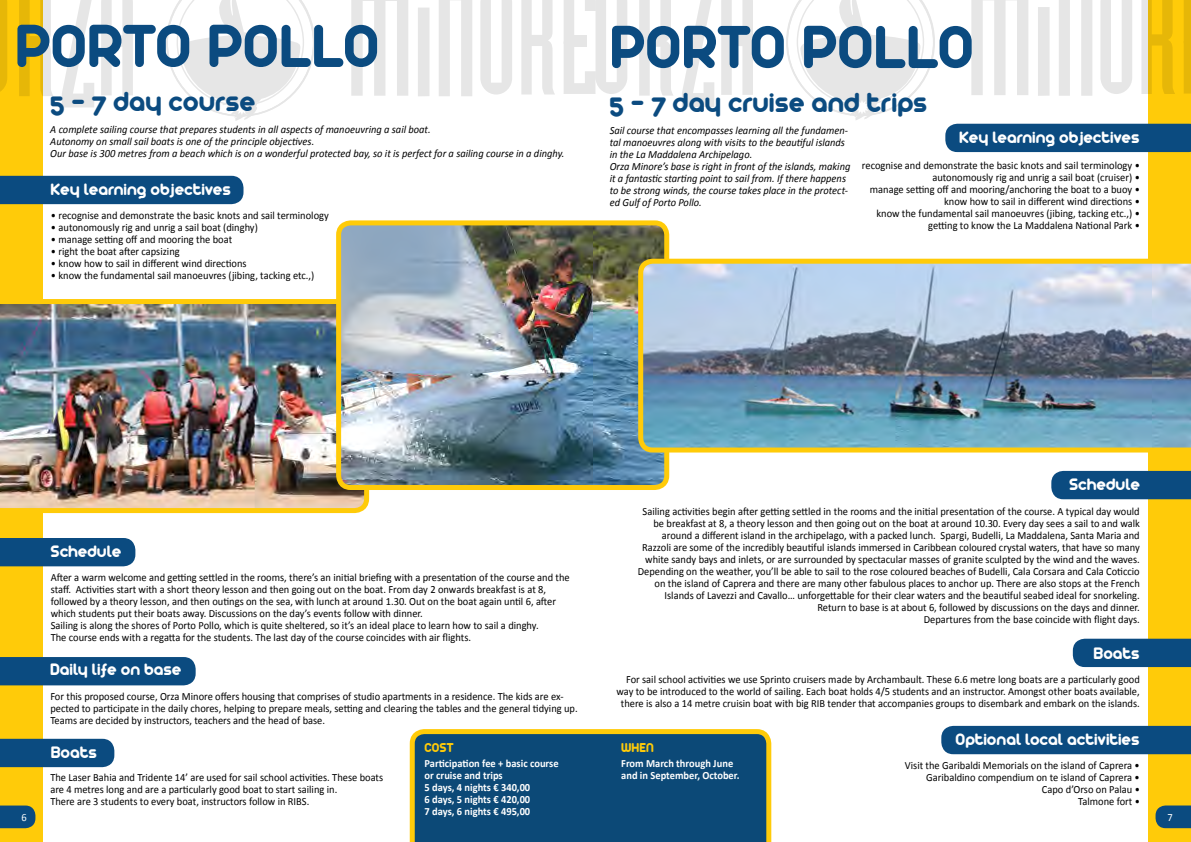
<style>
.page{position:relative;width:1191px;height:842px;background:#fff}
.page>*{position:absolute;margin:0;border:0;box-sizing:border-box;transform-origin:0 0}
.t1{font:66px "Arista 2.0";color:#0b4b80}
.t2{font:30px "Arista 2.0";color:#0b4b80}
.t3{font:18px "Arista 2.0";color:#fff}
.t4{font:14px "Arista 2.0";color:#ffcb09}
.t5{font:11px/12px "Calibri";color:#000;text-align:right;scale:.95 1}
.t6{font:italic 11px/12px "Calibri";color:#000;scale:.95 1}
.t7{font:700 11px/12px "Calibri";color:#fff;scale:.95 1}
.t8{font:11px "Calibri";color:#fff;scale:.95 1}
</style>
<div class="page">
<div style="left:0;top:0;width:43px;height:842px;background:#ffcb09"></div>
<svg style="left:0;top:805px;width:35px;height:23px"></svg>
<div style="left:1148px;top:0;width:43px;height:842px;background:#ffcb09"></div>
<svg style="left:1155px;top:805px;width:36px;height:23px"></svg>
<svg style="left:0;top:0;width:7px;height:92px"></svg>
<svg style="left:480px;top:0;width:32px;height:95px"></svg>
<svg style="left:19px;top:0;width:34px;height:96px"></svg>
<svg style="left:101px;top:0;width:32px;height:95px"></svg>
<svg style="left:62px;top:0;width:32px;height:107px"></svg>
<svg style="left:418px;top:7px;width:11px;height:89px"></svg>
<svg style="left:439px;top:0;width:33px;height:96px"></svg>
<svg style="left:351px;top:0;width:57px;height:96px"></svg>
<svg style="left:521px;top:0;width:34px;height:95px"></svg>
<svg style="left:166px;top:0;width:149px;height:121px"></svg>
<svg style="left:563px;top:0;width:64px;height:94px"></svg>
<svg style="left:1100px;top:0;width:32px;height:94px"></svg>
<svg style="left:639px;top:0;width:34px;height:96px"></svg>
<svg style="left:721px;top:0;width:32px;height:95px"></svg>
<svg style="left:682px;top:0;width:32px;height:107px"></svg>
<svg style="left:1038px;top:7px;width:11px;height:89px"></svg>
<svg style="left:1059px;top:0;width:33px;height:96px"></svg>
<svg style="left:1183px;top:0;width:8px;height:93px"></svg>
<svg style="left:971px;top:0;width:57px;height:95px"></svg>
<svg style="left:1141px;top:0;width:34px;height:94px"></svg>
<svg style="left:786px;top:0;width:149px;height:120px"></svg>
<div style="left:0;top:657px;width:196px;height:28px;background:#0b4b80"></div>
<div style="left:0;top:176px;width:243px;height:28px;background:#0b4b80"></div>
<div style="left:0;top:538px;width:135px;height:28px;background:#0b4b80"></div>
<div style="left:0;top:739px;width:114px;height:28px;background:#0b4b80"></div>
<div style="left:941px;top:726px;width:250px;height:28px;background:#0b4b80"></div>
<div style="left:945px;top:124px;width:246px;height:28px;background:#0b4b80"></div>
<div style="left:1051px;top:471px;width:140px;height:28px;background:#0b4b80"></div>
<div style="left:1072px;top:639px;width:119px;height:28px;background:#0b4b80"></div>
<img style="left:0;top:299px;width:369px;height:214px">
<img style="left:338px;top:226px;width:325px;height:261px">
<div style="left:336px;top:220px;width:333px;height:270px;border:5px solid #ffcb09;border-radius:12px"></div>
<img style="left:638px;top:259px;width:553px;height:193px">
<svg style="left:410px;top:729px;width:361px;height:113px;background:#1d526f"></svg>
<h1 class="t1" style="left:15px;top:6px;width:71px">Porto</h1>
<h1 class="t1" style="left:207px;top:6px;width:35px">pollo</h1>
<h2 class="t2" style="left:50px;top:83px;width:207px">5 - 7 day course</h2>
<p class="t6" style="left:50px;top:123px;width:543px">A complete sailing course that prepares students in all aspects of manoeuvring a sail boat.<br>Autonomy on small sail boats is one of the principle objectives.<br>Our base is 300 metres from a beach which is on a wonderful protected bay, so it is perfect for a sailing course in a dinghy.</p>
<h3 class="t3" style="left:50px;top:178px;width:182px">Key learning objectives</h3>
<p class="t5" style="left:51px;top:209px;width:294px">• recognise and demonstrate the basic knots and sail terminology</p>
<p class="t5" style="left:51px;top:221px;width:219px">• autonomously rig and unrig a sail boat (dinghy)</p>
<p class="t5" style="left:51px;top:233px;width:192px">• manage setting off and mooring the boat</p>
<p class="t5" style="left:51px;top:245px;width:137px">• right the boat after capsizing</p>
<p class="t5" style="left:51px;top:257px;width:207px">• know how to sail in different wind directions</p>
<p class="t5" style="left:51px;top:269px;width:279px">• know the fundamental sail manoeuvres (jibing, tacking etc.,)</p>
<h1 class="t1" style="left:609px;top:7px;width:71px">Porto</h1>
<h1 class="t1" style="left:801px;top:7px;width:35px">pollo</h1>
<h2 class="t2" style="left:609px;top:84px;width:319px">5 - 7 day cruise and trips</h2>
<p class="t6" style="left:609px;top:124px;width:255px">Sail course that encompasses learning all the fundamen&shy;tal manoeuvres along with visits to the beautiful islands in the La Maddalena Archipelago.<br>Orza Minore’s base is right in front of the islands, making it a fantastic starting point to sail from. If there happens to be strong winds, the course takes place in the protect&shy;ed Gulf of Porto Pollo.</p>
<h3 class="t3" style="left:959px;top:126px;width:182px">Key learning objectives</h3>
<p class="t5" style="left:862px;top:159px;width:294px">recognise and demonstrate the basic knots and sail terminology • autonomously rig and unrig a sail boat (cruiser) •<br>manage setting off and mooring/anchoring the boat to a buoy • know how to sail in different wind directions •<br>know the fundamental sail manoeuvres (jibing, tacking etc.,) • getting to know the La Maddalena National Park •</p>
<h3 class="t3" style="left:51px;top:541px;width:72px">Schedule</h3>
<p class="t5" style="left:51px;top:571px;width:548px;text-align:left">After a warm welcome and getting settled in the rooms, there’s an initial briefing with a presentation of the course and the staff. Activities start with a short theory lesson and then going out on the boat. From day 2 onwards breakfast is at 8, followed by a theory lesson, and then outings on the sea, with lunch at around 1.30. Out on the boat again until 6, after which students put their boats away. Discussions on the day’s events follow with dinner.<br>Sailing is along the shores of Porto Pollo, which is quite sheltered, so it’s an ideal place to learn how to sail a dinghy.<br>The course ends with a regatta for the students. The last day of the course coincides with air flights.</p>
<h3 class="t3" style="left:50px;top:659px;width:133px">Daily life on base</h3>
<p class="t5" style="left:50px;top:690px;width:556px;text-align:left">For this proposed course, Orza Minore offers housing that comprises of studio apartments in a residence. The kids are ex&shy;pected to participate in the daily chores, helping to prepare meals, setting and clearing the tables and the general tidying up.<br>Teams are decided by instructors, teachers and the head of base.</p>
<h3 class="t3" style="left:1069px;top:474px;width:72px">Schedule</h3>
<p class="t5" style="left:638px;top:506px;width:530px">Sailing activities begin after getting settled in the rooms and the initial presentation of the course. A typical day would be breakfast at 8, a theory lesson and then going out on the boat at around 10.30. Every day sees a sail to and walk around a different island in the archipelago, with a packed lunch. Spargi, Budelli, La Maddalena, Santa Maria and Razzoli are some of the incredibly beautiful islands immersed in Caribbean coloured crystal waters, that have so many white sandy bays and inlets, or are surrounded by spectacular masses of granite sculpted by the wind and the waves.<br>Depending on the weather, you’ll be able to sail to the rose coloured beaches of Budelli, Cala Corsara and Cala Coticcio on the island of Caprera and there are many other fabulous places to anchor up. There are also stops at the French Islands of Lavezzi and Cavallo… unforgettable for their clear waters and the beautiful seabed ideal for snorkeling.<br>Return to base is at about 6, followed by discussions on the days and dinner.<br>Departures from the base coincide with flight days.</p>
<h3 class="t3" style="left:1093px;top:642px;width:48px">Boats</h3>
<p class="t5" style="left:616px;top:673px;width:552px">For sail school activities we use Sprinto cruisers made by Archambault. These 6.6 metre long boats are a particularly good way to be introduced to the world of sailing. Each boat holds 4/5 students and an instructor. Amongst other boats available, there is also a 14 metre cruisin boat with big RIB tender that accompanies groups to disembark and embark on the islands.</p>
<h3 class="t3" style="left:955px;top:728px;width:185px">Optional local activities</h3>
<p class="t5" style="left:905px;top:760px;width:249px">Visit the Garibaldi Memorials on the island of Caprera • Garibaldino compendium on te island of Caprera • Capo d’Orso on Palau •<br>Talmone fort •</p>
<p class="t4" style="left:424px;top:739px;width:9px">cost</p>
<p class="t4" style="left:621px;top:738px;width:19px">when</p>
<p class="t7" style="left:621px;top:757px;width:126px">From March through June and in September, October.</p>
<h3 class="t3" style="left:51px;top:741px;width:48px">Boats</h3>
<p class="t7" style="left:424px;top:758px;width:143px">Participation fee + basic course or cruise and trips<br>5 days, 4 nights € 340,00<br>6 days, 5 nights € 420,00<br>7 days, 6 nights € 495,00</p>
<p class="t5" style="left:50px;top:771px;width:352px;text-align:left">The Laser Bahia and Tridente 14’ are used for sail school activities. These boats are 4 metres long and are a particularly good boat to start sailing in.<br>There are 3 students to every boat, instructors follow in RIBS.</p>
<p class="t8" style="left:21px;top:810px;width:7px">6</p>
<p class="t8" style="left:1167px;top:810px;width:7px">7</p>
</div>
